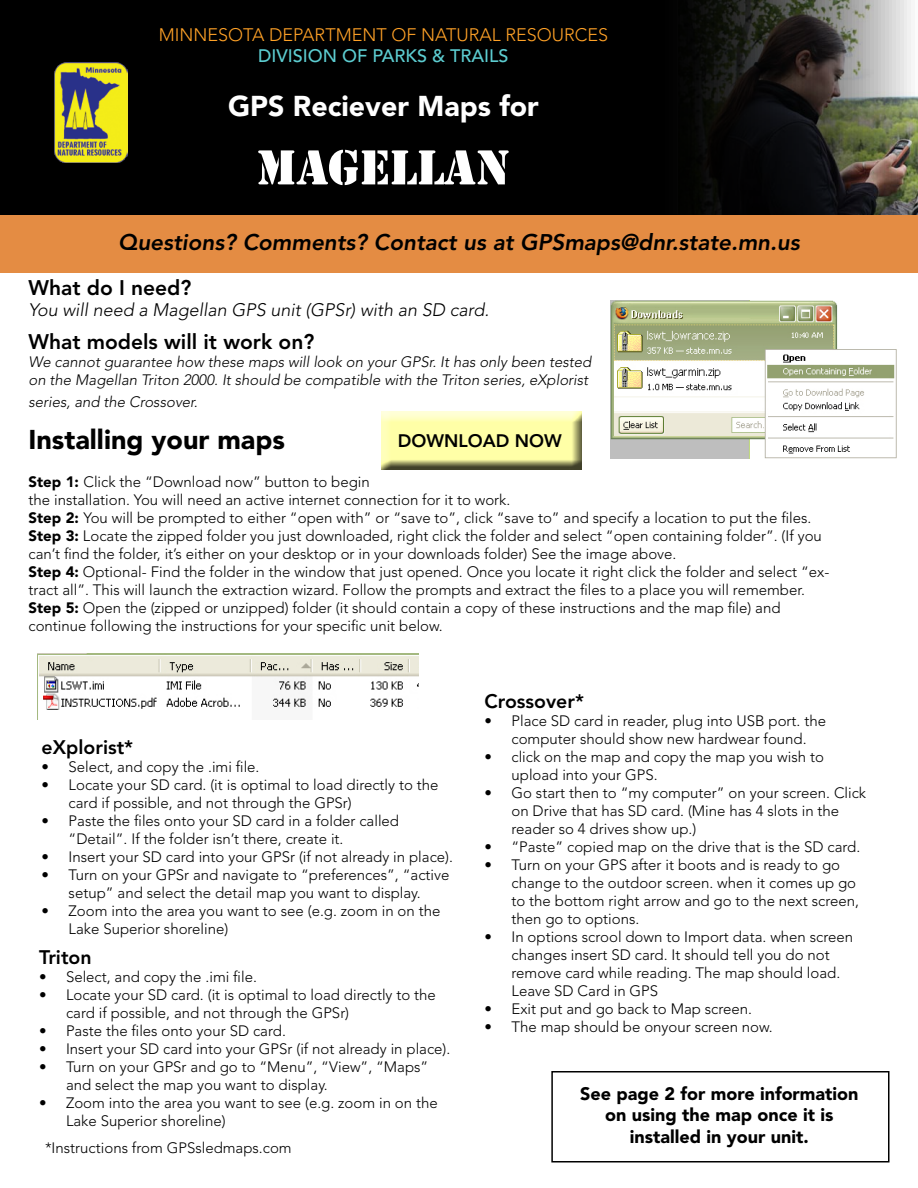
<style>
.page{position:relative;width:918px;height:1188px;background:#fff}
.page>*{position:absolute;margin:0;border:0;box-sizing:border-box;transform-origin:0 0}
.t1{font:51px "Stencil";color:#fff}
.t2{font:900 28.5px "Avenir LT Std";color:#fff}
.t3{font:900 27px "Avenir LT Std";color:#000}
.t4{font:italic 800 22.5px "Avenir LT Std";color:#000}
.t5{font:800 21px "Avenir LT Std";color:#000}
.t6{font:800 19.5px "Avenir LT Std";color:#000}
.t7{font:900 18px/21.6px "Avenir LT Std";color:#000;text-align:center}
.t8{font:italic 300 18px "Avenir LT Std";color:#000}
.t9{font:300 18px "Avenir LT Std";color:#ffa227}
.t10{font:500 18px "Avenir LT Std";color:#5cccd0}
.t11{font:800 18px "Avenir LT Std";color:#000}
.t12{font:300 15px/18px "Avenir LT Std";color:#000}
.t13{font:italic 300 15px/18px "Avenir LT Std";color:#000}
.s1{font-weight:900}
</style>
<div class="page">
<div style="left:0;top:215px;width:918px;height:58px;background:#e48c43"></div>
<svg style="left:0;top:0;width:918px;height:215px;background:#10100e"></svg>
<img style="left:54px;top:63px;width:74px;height:99px">
<div style="left:551px;top:1071px;width:339px;height:91px;border:2px solid #000"></div>
<img style="left:37px;top:653px;width:381px;height:67px">
<img style="left:611px;top:300px;width:286px;height:159px">
<div style="left:378px;top:411px;width:204px;height:60px;background:#000;opacity:.75"></div>
<p class="t9" style="left:159px;top:24px;width:451px">MINNESOTA DEPARTMENT OF NATURAL RESOURCES</p>
<p class="t10" style="left:258px;top:46px;width:252px">DIVISION OF PARKS &amp; TRAILS</p>
<h2 class="t2" style="left:228px;top:89px;width:312px">GPS Reciever Maps for</h2>
<h1 class="t1" style="left:256px;top:138px;width:255px">MAGELLAN</h1>
<h3 class="t4" style="left:118px;top:229px;width:683px">Questions? Comments? Contact us at GPSmaps@dnr.state.mn.us</h3>
<h3 class="t5" style="left:28px;top:275px;width:164px">What do I need?</h3>
<p class="t8" style="left:28px;top:300px;width:462px">You will need a Magellan GPS unit (GPSr) with an SD card.</p>
<h3 class="t5" style="left:28px;top:330px;width:287px">What models will it work on?</h3>
<p class="t13" style="left:28px;top:354px;width:564px">We cannot guarantee how these maps will look on your GPSr. It has only been tested on the Magellan Triton 2000. It should be compatible with the Triton series, eXplorist</p>
<p class="t13" style="left:28px;top:393px;width:171px">series, and the Crossover.</p>
<h3 class="t3" style="left:28px;top:423px;width:258px">Installing your maps</h3>
<p class="t12" style="left:28px;top:472px;width:802px"><span class="s1">Step 1:</span> Click the “Download now” button to begin<br>the installation. You will need an active internet connection for it to work.<br><span class="s1">Step 2:</span> You will be prompted to either “open with” or “save to”, click “save to” and specify a location to put the files.<br><span class="s1">Step 3:</span> Locate the zipped folder you just downloaded, right click the folder and select “open containing folder”. (If you can’t find the folder, it’s either on your desktop or in your downloads folder) See the image above.<br><span class="s1">Step 4:</span> Optional- Find the folder in the window that just opened. Once you locate it right click the folder and select “ex&shy;tract all”. This will launch the extraction wizard. Follow the prompts and extract the files to a place you will remember.<br><span class="s1">Step 5:</span> Open the (zipped or unzipped) folder (it should contain a copy of these instructions and the map file) and continue following the instructions for your specific unit below.</p>
<p class="t11" style="left:398px;top:430px;width:165px">DOWNLOAD NOW</p>
<h3 class="t6" style="left:42px;top:736px;width:93px">eXplorist*</h3>
<p class="t12" style="left:42px;top:758px;width:219px">• Select, and copy the .imi file.</p>
<p class="t12" style="left:69px;top:776px;width:371px;text-indent:-27px">• Locate your SD card. (it is optimal to load directly to the card if possible, and not through the GPSr)</p>
<p class="t12" style="left:69px;top:812px;width:332px;text-indent:-27px">• Paste the files onto your SD card in a folder called “Detail”. If the folder isn’t there, create it.</p>
<p class="t12" style="left:42px;top:848px;width:413px">• Insert your SD card into your GPSr (if not already in place).</p>
<p class="t12" style="left:42px;top:866px;width:409px;text-align:center">• Turn on your GPSr and navigate to “preferences”, “active setup” and select the detail map you want to display.</p>
<p class="t12" style="left:69px;top:902px;width:373px;text-indent:-27px">• Zoom into the area you want to see (e.g. zoom in on the<br>Lake Superior shoreline)</p>
<h3 class="t6" style="left:39px;top:946px;width:54px">Triton</h3>
<p class="t12" style="left:39px;top:968px;width:219px">• Select, and copy the .imi file.</p>
<p class="t12" style="left:66px;top:986px;width:371px;text-indent:-27px">• Locate your SD card. (it is optimal to load directly to the card if possible, and not through the GPSr)</p>
<p class="t12" style="left:39px;top:1022px;width:248px">• Paste the files onto your SD card.</p>
<p class="t12" style="left:39px;top:1040px;width:413px">• Insert your SD card into your GPSr (if not already in place).</p>
<p class="t12" style="left:66px;top:1058px;width:364px;text-indent:-27px">• Turn on your GPSr and go to “Menu”, “View”, “Maps” and select the map you want to display.</p>
<p class="t12" style="left:66px;top:1094px;width:373px;text-indent:-27px">• Zoom into the area you want to see (e.g. zoom in on the<br>Lake Superior shoreline)</p>
<p class="t12" style="left:45px;top:1139px;width:248px">*Instructions from GPSsledmaps.com</p>
<h3 class="t6" style="left:484px;top:690px;width:101px">Crossover*</h3>
<p class="t12" style="left:484px;top:712px;width:343px;text-align:center">• Place SD card in reader, plug into USB port. the computer should show new hardwear found.</p>
<p class="t12" style="left:512px;top:748px;width:314px;text-indent:-27px">• click on the map and copy the map you wish to upload into your GPS.</p>
<p class="t12" style="left:512px;top:784px;width:356px;text-indent:-27px">• Go start then to “my computer” on your screen. Click on Drive that has SD card. (Mine has 4 slots in the reader so 4 drives show up.)</p>
<p class="t12" style="left:484px;top:838px;width:377px">• “Paste” copied map on the drive that is the SD card.</p>
<p class="t12" style="left:512px;top:856px;width:349px;text-indent:-27px">• Turn on your GPS after it boots and is ready to go change to the outdoor screen. when it comes up go to the bottom right arrow and go to the next screen, then go to options.</p>
<p class="t12" style="left:512px;top:928px;width:343px;text-indent:-27px">• In options scrool down to Import data. when screen changes insert SD card. It should tell you do not remove card while reading. The map should load.<br>Leave SD Card in GPS</p>
<p class="t12" style="left:484px;top:1000px;width:269px">• Exit put and go back to Map screen.</p>
<p class="t12" style="left:484px;top:1018px;width:290px">• The map should be onyour screen now.</p>
<p class="t7" style="left:580px;top:1082px;width:280px">See page 2 for more information on using the map once it is installed in your unit.</p>
</div>
